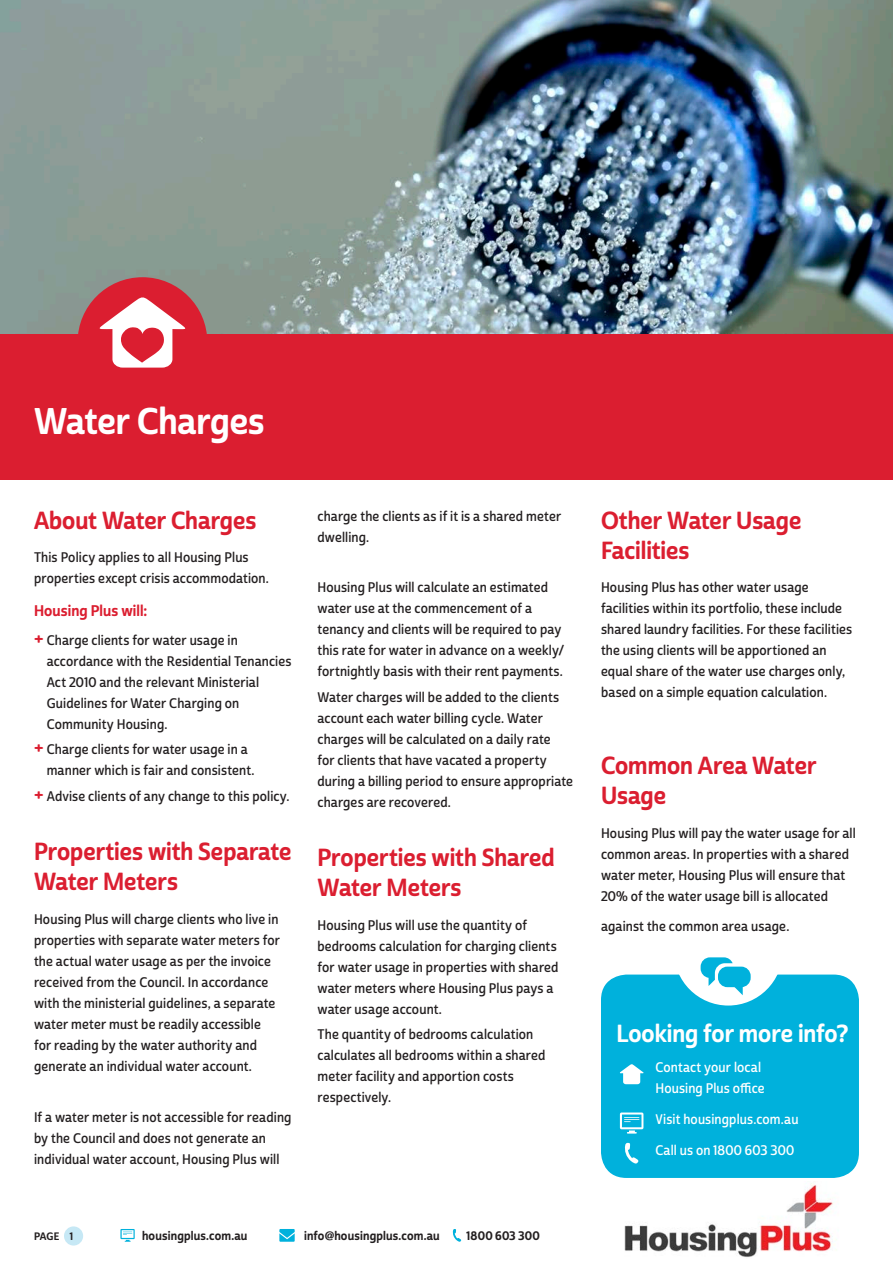
<style>
.page{position:relative;width:893px;height:1263px;background:#fff}
.page>*{position:absolute;margin:0;border:0;box-sizing:border-box;transform-origin:0 0}
.HEADING_1{font:36px "Cabrito Sans Con Bol";letter-spacing:-.005em;color:#fff}
.HEADING_2{font:24px/30px "Cabrito Sans Con Bol";color:#db1e30}
.t1{font:24px "Cabrito Sans Con Bol";color:#fff}
.HEADING_3{font:15px "Cabrito Sans Con Bol";letter-spacing:.005em;color:#db1e30}
.BODY{font:13.5px/21px "Cabrito Sans Con Dem";letter-spacing:.01em;color:#231f20}
.t2{font:13.5px/21px "Cabrito Sans Con Dem";letter-spacing:.01em;color:#fff}
.t3{font:12px "Cabrito Sans Con Bol";letter-spacing:.015em;color:#231f20}
.t4{font:10.5px "Cabrito Sans Con Bol";color:#231f20}
.s1{font-family:"Cabrito Sans Ext Ex B";font-size:18px;color:#db1e30}
</style>
<div class="page">
<img style="left:0;top:0;width:893px;height:334px">
<div style="left:0;top:334px;width:893px;height:145px;background:#db1e30"></div>
<div style="left:78px;top:277px;width:129px;height:130px;background:#db1e30;border-radius:50%"></div>
<svg style="left:96px;top:294px;width:93px;height:74px"></svg>
<div style="left:601px;top:974px;width:258px;height:204px;background:#00b1dc;border-radius:26px"></div>
<div style="left:674px;top:897px;width:109px;height:108px;background:#fff;border-radius:50%"></div>
<div style="left:718px;top:967px;width:33px;height:20px;background:#00b1dc;border-radius:9px"></div>
<svg style="left:701px;top:957px;width:42px;height:38px"></svg>
<svg style="left:619px;top:1064px;width:25px;height:20px"></svg>
<svg style="left:624px;top:1143px;width:15px;height:21px"></svg>
<svg style="left:620px;top:1112px;width:23px;height:21px"></svg>
<div style="left:64px;top:1226px;width:19px;height:19px;background:#c6e8f5;border-radius:50%"></div>
<svg style="left:452px;top:1229px;width:9px;height:13px"></svg>
<svg style="left:120px;top:1229px;width:15px;height:13px"></svg>
<svg style="left:279px;top:1229px;width:16px;height:13px"></svg>
<img style="left:624px;top:1183px;width:209px;height:74px">
<p class="HEADING_1" style="left:34px;top:398px;width:232px">Water Charges</p>
<p class="HEADING_2" style="left:34px;top:506px;width:224px">About Water Charges</p>
<p class="BODY" style="left:34px;top:547px;width:236px">This Policy applies to all Housing Plus properties except crisis accommodation.</p>
<p class="HEADING_3" style="left:34px;top:601px;width:115px">Housing Plus will:</p>
<p class="BODY" style="left:47px;top:630px;width:246px;text-indent:-13px"><span class="s1">+</span> Charge clients for water usage in accordance with the Residential Tenancies Act 2010 and the relevant Ministerial Guidelines for Water Charging on Community Housing.</p>
<p class="BODY" style="left:47px;top:739px;width:209px;text-indent:-13px"><span class="s1">+</span> Charge clients for water usage in a manner which is fair and consistent.</p>
<p class="BODY" style="left:34px;top:786px;width:257px"><span class="s1">+</span> Advise clients of any change to this policy.</p>
<p class="HEADING_2" style="left:34px;top:837px;width:259px">Properties with Separate<br>Water Meters</p>
<p class="BODY" style="left:34px;top:909px;width:247px">Housing Plus will charge clients who live in properties with separate water meters for the actual water usage as per the invoice received from the Council. In accordance with the ministerial guidelines, a separate water meter must be readily accessible for reading by the water authority and generate an individual water account.</p>
<p class="BODY" style="left:34px;top:1107px;width:259px">If a water meter is not accessible for reading by the Council and does not generate an individual water account, Housing Plus will</p>
<p class="BODY" style="left:317px;top:506px;width:245px">charge the clients as if it is a shared meter dwelling.</p>
<p class="BODY" style="left:317px;top:577px;width:248px">Housing Plus will calculate an estimated water use at the commencement of a tenancy and clients will be required to pay this rate for water in advance on a weekly/ fortnightly basis with their rent payments.</p>
<p class="BODY" style="left:317px;top:686px;width:257px">Water charges will be added to the clients account each water billing cycle. Water charges will be calculated on a daily rate<br>for clients that have vacated a property during a billing period to ensure appropriate charges are recovered.</p>
<p class="HEADING_2" style="left:317px;top:843px;width:239px">Properties with Shared<br>Water Meters</p>
<p class="BODY" style="left:317px;top:915px;width:243px">Housing Plus will use the quantity of bedrooms calculation for charging clients for water usage in properties with shared water meters where Housing Plus pays a water usage account.</p>
<p class="BODY" style="left:317px;top:1024px;width:229px">The quantity of bedrooms calculation calculates all bedrooms within a shared meter facility and apportion costs respectively.</p>
<p class="t4" style="left:34px;top:1229px;width:41px">PAGE 1</p>
<p class="t3" style="left:142px;top:1228px;width:107px">housingplus.com.au</p>
<p class="t3" style="left:304px;top:1228px;width:137px">info@housingplus.com.au</p>
<p class="t3" style="left:467px;top:1228px;width:75px">1800 603 300</p>
<p class="HEADING_2" style="left:601px;top:506px;width:202px">Other Water Usage<br>Facilities</p>
<p class="BODY" style="left:601px;top:577px;width:253px">Housing Plus has other water usage facilities within its portfolio, these include shared laundry facilities. For these facilities the using clients will be apportioned an equal share of the water use charges only, based on a simple equation calculation.</p>
<p class="HEADING_2" style="left:601px;top:751px;width:217px">Common Area Water<br>Usage</p>
<p class="BODY" style="left:601px;top:823px;width:256px">Housing Plus will pay the water usage for all common areas. In properties with a shared water meter, Housing Plus will ensure that 20% of the water usage bill is allocated</p>
<p class="BODY" style="left:601px;top:916px;width:190px">against the common area usage.</p>
<h2 class="t1" style="left:616px;top:1019px;width:234px">Looking for more info?</h2>
<p class="t2" style="left:655px;top:1057px;width:111px">Contact your local<br>Housing Plus office</p>
<p class="t2" style="left:655px;top:1109px;width:145px">Visit housingplus.com.au</p>
<p class="t2" style="left:655px;top:1140px;width:140px">Call us on 1800 603 300</p>
</div>
